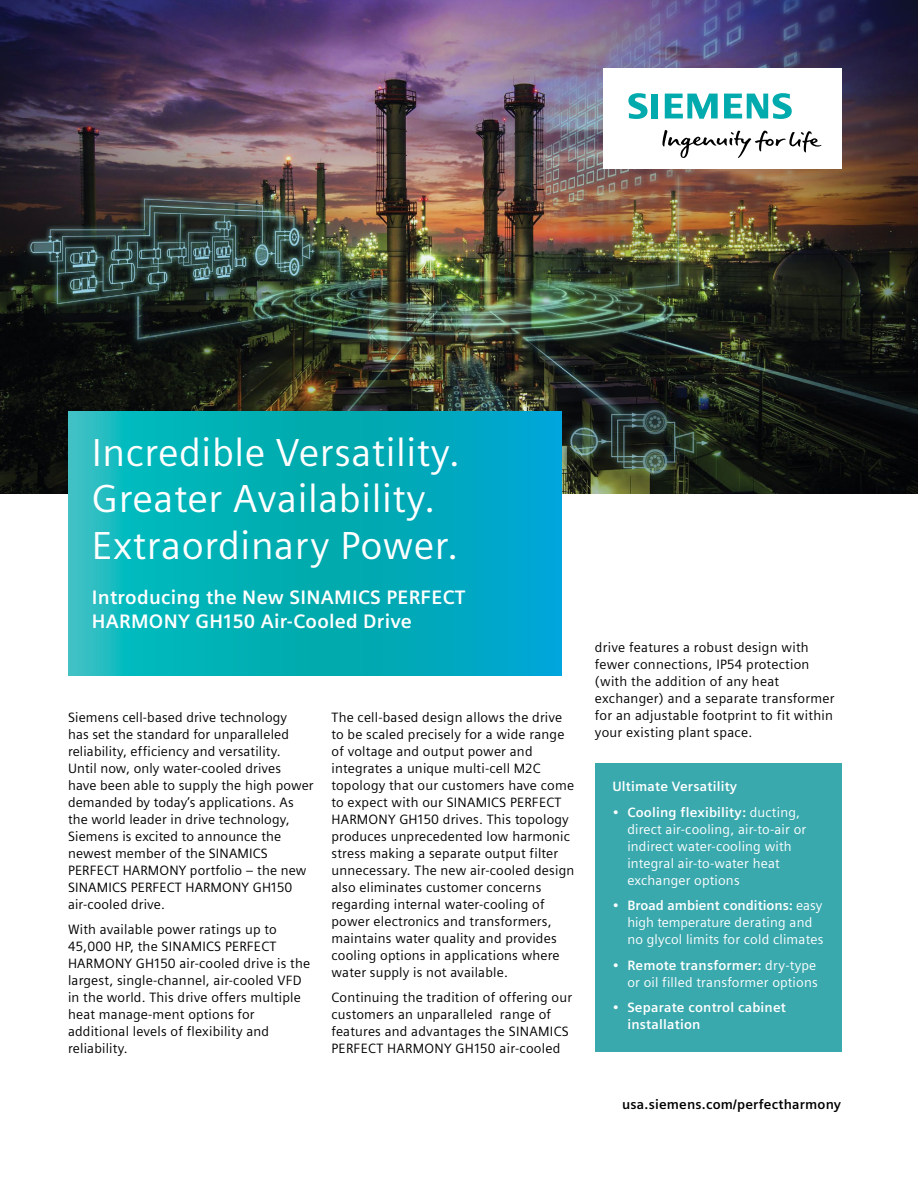
<style>
.page{position:relative;width:918px;height:1188px;background:#fff}
.page>*{position:absolute;margin:0;border:0;box-sizing:border-box;transform-origin:0 0}
.t1{font:39px/46.8px "Siemens Sans";letter-spacing:.015em;color:#fff}
.t2{font:700 19.5px/23.4px "Siemens Sans";letter-spacing:.015em;color:#fff}
.t3{font:13.5px/17px "Siemens Sans";letter-spacing:.015em;color:#000}
.t4{font:13.5px/17px "Siemens Sans";letter-spacing:.015em;color:#fff}
.t5{font:700 13.5px/17px "Siemens Sans";letter-spacing:.015em;color:#fff}
.t6{font:700 13.5px "Siemens Sans";letter-spacing:.015em;color:#000}
.s1{font-weight:700}
.s2{font-weight:400}
</style>
<div class="page">
<img style="left:0;top:0;width:918px;height:494px">
<svg style="left:68px;top:412px;width:493px;height:263px;background:#04aebb"></svg>
<div style="left:603px;top:68px;width:238px;height:101px;background:#fff"></div>
<svg style="left:662px;top:130px;width:159px;height:28px"></svg>
<svg style="left:628px;top:93px;width:30px;height:26px"></svg>
<svg style="left:665px;top:94px;width:53px;height:25px"></svg>
<svg style="left:724px;top:93px;width:68px;height:26px"></svg>
<div style="left:595px;top:764px;width:246px;height:288px;background:#3aa9ae"></div>
<h1 class="t1" style="left:92px;top:429px;width:370px">Incredible Versatility.<br>Greater Availability.<br>Extraordinary Power.</h1>
<h2 class="t2" style="left:92px;top:586px;width:375px">Introducing the New SINAMICS PERFECT<br>HARMONY GH150 Air-Cooled Drive</h2>
<p class="t3" style="left:68px;top:709px;width:247px">Siemens cell-based drive technology<br>has set the standard for unparalleled reliability, efficiency and versatility.<br>Until now, only water-cooled drives<br>have been able to supply the high power demanded by today’s applications. As the world leader in drive technology, Siemens is excited to announce the newest member of the SINAMICS PERFECT HARMONY portfolio – the new SINAMICS PERFECT HARMONY GH150 air-cooled drive.</p>
<p class="t3" style="left:68px;top:921px;width:244px">With available power ratings up to 45,000 HP, the SINAMICS PERFECT HARMONY GH150 air-cooled drive is the largest, single-channel, air-cooled VFD in the world. This drive offers multiple heat manage-ment options for additional levels of flexibility and reliability.</p>
<p class="t3" style="left:332px;top:709px;width:244px">The cell-based design allows the drive to be scaled precisely for a wide range of voltage and output power and integrates a unique multi-cell M2C topology that our customers have come to expect with our SINAMICS PERFECT HARMONY GH150 drives. This topology produces unprecedented low harmonic stress making a separate output filter unnecessary. The new air-cooled design also eliminates customer concerns regarding internal water-cooling of power electronics and transformers, maintains water quality and provides cooling options in applications where water supply is not available.</p>
<p class="t3" style="left:332px;top:989px;width:242px">Continuing the tradition of offering our customers an unparalleled range of features and advantages the SINAMICS PERFECT HARMONY GH150 air-cooled</p>
<p class="t3" style="left:595px;top:639px;width:241px">drive features a robust design with fewer connections, IP54 protection (with the addition of any heat exchanger) and a separate transformer for an adjustable footprint to fit within your existing plant space.</p>
<p class="t5" style="left:612px;top:778px;width:126px">Ultimate Versatility</p>
<p class="t4" style="left:627px;top:804px;width:180px;text-indent:-15px">• <span class="s1">Cooling flexibility:</span> ducting, direct air-cooling, air-to-air or indirect water-cooling with integral air-to-water heat exchanger options</p>
<p class="t4" style="left:627px;top:897px;width:198px;text-indent:-15px">• <span class="s1">Broad ambient conditions:</span> easy high temperature derating and no glycol limits for cold climates</p>
<p class="t4" style="left:612px;top:957px;width:207px;text-align:right">• <span class="s1">Remote transformer:</span> dry-type or oil filled transformer options</p>
<p class="t5" style="left:627px;top:999px;width:160px;text-indent:-15px"><span class="s2">•</span> Separate control cabinet installation</p>
<p class="t6" style="left:622px;top:1097px;width:221px">usa.siemens.com/perfectharmony</p>
</div>
